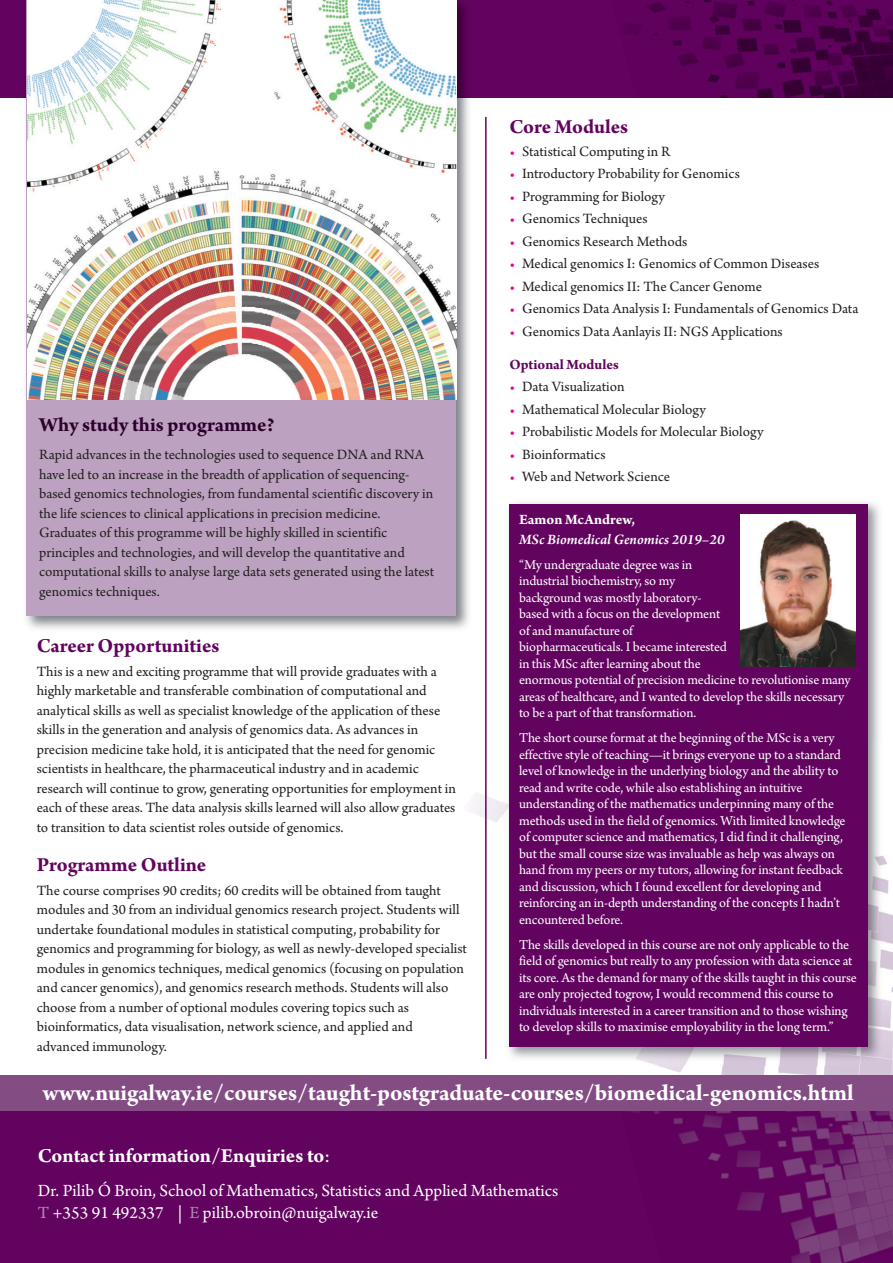
<style>
.page{position:relative;width:893px;height:1263px;background:#fff}
.page>*{position:absolute;margin:0;border:0;box-sizing:border-box;transform-origin:0 0}
.t1{font:700 24px "Arno Pro";color:#fff}
.t2{font:700 21px "Arno Pro";color:#62035f}
.t3{font:700 21px "Arno Pro";color:#fff}
.t4{font:700 21px "Arno Pro";color:#2d002c}
.t5{font:18px/21.6px "Arno Pro";color:#fff}
.t6{font:italic 600 15.15px "Arno Pro";color:#fff}
.t7{font:700 15.15px "Arno Pro";color:#fff}
.t8{font:15px/19.5px "Arno Pro";color:#231f20}
.t9{font:700 15px "Arno Pro";color:#62035f}
.t10{font:14.25px/16.5px "Arno Pro";letter-spacing:-.01em;color:#fff}
.s1{color:#ed028c}
.s2{font-weight:400}
.s3{color:#ac8ab0}
</style>
<div class="page">
<div style="left:0;top:0;width:893px;height:98px;background:#62035f"></div>
<img style="left:630px;top:0;width:263px;height:98px">
<img style="left:471px;top:793px;width:422px;height:281px">
<hr style="left:485px;top:117px;width:2px;height:942px;background:#62035f">
<div style="left:0;top:1078px;width:893px;height:185px;background:#62035f"></div>
<img style="left:629px;top:1111px;width:264px;height:152px">
<div style="left:0;top:1075px;width:893px;height:36px;background:#834d84"></div>
<img style="left:26px;top:0;width:443px;height:629px">
<div style="left:27px;top:0;width:429px;height:616px;background:#bca2c0"></div>
<img style="left:27px;top:194px;width:429px;height:205px">
<img style="left:502px;top:502px;width:384px;height:563px">
<div style="left:509px;top:504px;width:358px;height:542px;background:#62035f"></div>
<img style="left:741px;top:514px;width:115px;height:152px">
<img style="left:264px;top:0;width:192px;height:194px">
<svg style="left:256px;top:0;width:8px;height:215px;background:#faf9f6"></svg>
<img style="left:27px;top:0;width:229px;height:215px">
<h2 class="t4" style="left:39px;top:417px;width:237px">Why study this programme?</h2>
<p class="t8" style="left:39px;top:446px;width:396px">Rapid advances in the technologies used to sequence DNA and RNA have led to an increase in the breadth of application of sequencing&shy;based genomics technologies, from fundamental scientific discovery in the life sciences to clinical applications in precision medicine.<br>Graduates of this programme will be highly skilled in scientific principles and technologies, and will develop the quantitative and computational skills to analyse large data sets generated using the latest genomics techniques.</p>
<h2 class="t2" style="left:37px;top:638px;width:184px">Career Opportunities</h2>
<p class="t8" style="left:37px;top:663px;width:421px">This is a new and exciting programme that will provide graduates with a highly marketable and transferable combination of computational and analytical skills as well as specialist knowledge of the application of these skills in the generation and analysis of genomics data. As advances in precision medicine take hold, it is anticipated that the need for genomic scientists in healthcare, the pharmaceutical industry and in academic research will continue to grow, generating opportunities for employment in each of these areas. The data analysis skills learned will also allow graduates to transition to data scientist roles outside of genomics.</p>
<h2 class="t2" style="left:37px;top:857px;width:171px">Programme Outline</h2>
<p class="t8" style="left:37px;top:882px;width:432px">The course comprises 90 credits; 60 credits will be obtained from taught modules and 30 from an individual genomics research project. Students will undertake foundational modules in statistical computing, probability for genomics and programming for biology, as well as newly-developed specialist modules in genomics techniques, medical genomics (focusing on population and cancer genomics), and genomics research methods. Students will also choose from a number of optional modules covering topics such as bioinformatics, data visualisation, network science, and applied and advanced immunology.</p>
<h2 class="t2" style="left:509px;top:119px;width:120px">Core Modules</h2>
<p class="t8" style="left:509px;top:143px;width:162px"><span class="s1">•</span> Statistical Computing in R</p>
<p class="t8" style="left:509px;top:165px;width:232px"><span class="s1">•</span> Introductory Probability for Genomics</p>
<p class="t8" style="left:509px;top:188px;width:157px"><span class="s1">•</span> Programming for Biology</p>
<p class="t8" style="left:509px;top:210px;width:140px"><span class="s1">•</span> Genomics Techniques</p>
<p class="t8" style="left:509px;top:233px;width:180px"><span class="s1">•</span> Genomics Research Methods</p>
<p class="t8" style="left:509px;top:255px;width:311px"><span class="s1">•</span> Medical genomics I: Genomics of Common Diseases</p>
<p class="t8" style="left:509px;top:278px;width:254px"><span class="s1">•</span> Medical genomics II: The Cancer Genome</p>
<p class="t8" style="left:509px;top:300px;width:351px"><span class="s1">•</span> Genomics Data Analysis I: Fundamentals of Genomics Data</p>
<p class="t8" style="left:509px;top:323px;width:275px"><span class="s1">•</span> Genomics Data Aanlayis II: NGS Applications</p>
<p class="t9" style="left:509px;top:359px;width:111px">Optional Modules</p>
<p class="t8" style="left:509px;top:378px;width:117px"><span class="s1">•</span> Data Visualization</p>
<p class="t8" style="left:509px;top:401px;width:198px"><span class="s1">•</span> Mathematical Molecular Biology</p>
<p class="t8" style="left:509px;top:423px;width:256px"><span class="s1">•</span> Probabilistic Models for Molecular Biology</p>
<p class="t8" style="left:509px;top:446px;width:98px"><span class="s1">•</span> Bioinformatics</p>
<p class="t8" style="left:509px;top:468px;width:162px"><span class="s1">•</span> Web and Network Science</p>
<p class="t7" style="left:519px;top:514px;width:117px">Eamon McAndrew,</p>
<p class="t6" style="left:519px;top:530px;width:207px">MSc Biomedical Genomics 2019–20</p>
<p class="t10" style="left:519px;top:558px;width:333px">“My undergraduate degree was in<br>industrial biochemistry, so my<br>background was mostly laboratory-<br>based with a focus on the development<br>of and manufacture of<br>biopharmaceuticals. I became interested<br>in this MSc after learning about the<br>enormous potential of precision medicine to revolutionise many areas of healthcare, and I wanted to develop the skills necessary to be a part of that transformation.</p>
<p class="t10" style="left:519px;top:731px;width:328px">The short course format at the beginning of the MSc is a very effective style of teaching—it brings everyone up to a standard level of knowledge in the underlying biology and the ability to read and write code, while also establishing an intuitive understanding of the mathematics underpinning many of the methods used in the field of genomics. With limited knowledge of computer science and mathematics, I did find it challenging, but the small course size was invaluable as help was always on hand from my peers or my tutors, allowing for instant feedback and discussion, which I found excellent for developing and reinforcing an in-depth understanding of the concepts I hadn’t encountered before.</p>
<p class="t10" style="left:519px;top:938px;width:339px">The skills developed in this course are not only applicable to the field of genomics but really to any profession with data science at its core. As the demand for many of the skills taught in this course are only projected togrow, I would recommend this course to individuals interested in a career transition and to those wishing to develop skills to maximise employability in the long term.”</p>
<h1 class="t1" style="left:43px;top:1084px;width:812px">www.nuigalway.ie/courses/taught-postgraduate-courses/biomedical-genomics.html</h1>
<h2 class="t3" style="left:38px;top:1148px;width:294px">Contact information/Enquiries to<span class="s2">:</span></h2>
<p class="t5" style="left:38px;top:1181px;width:522px">Dr. Pilib Ó Broin, School of Mathematics, Statistics and Applied Mathematics<br><span class="s3">T</span> +353 91 492337 | <span class="s3">E</span> pilib.obroin@nuigalway.ie</p>
</div>
